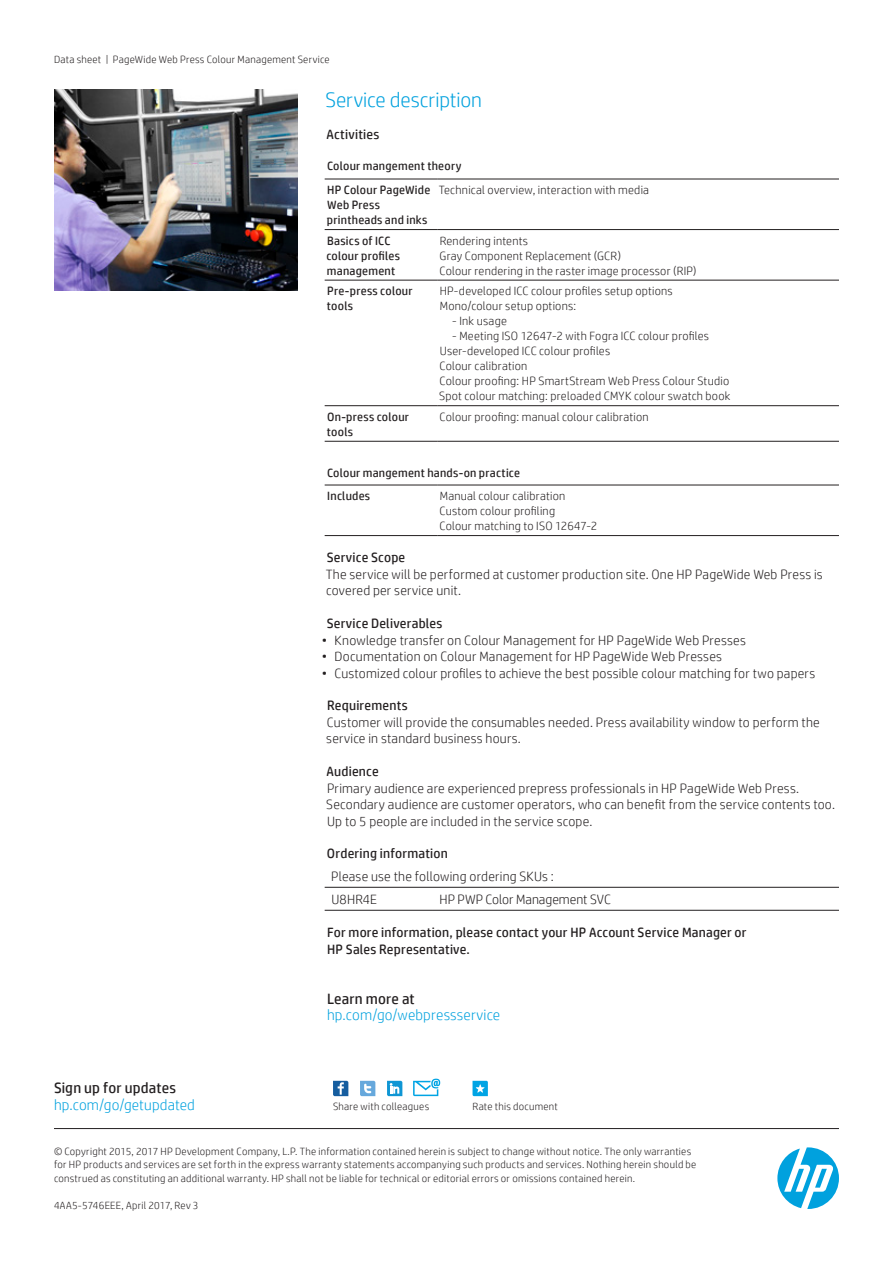
<style>
.page{position:relative;width:893px;height:1263px;background:#fff}
.page>*{position:absolute;margin:0;border:0;box-sizing:border-box;transform-origin:0 0}
.t1{font:300 21px "HP Simplified";letter-spacing:-.005em;color:#00a1de}
.t2{font:300 15px "HP Simplified";letter-spacing:.01em;color:#00a1de}
.t3{font:15px "HP Simplified";letter-spacing:.01em;color:#231f20}
.t4{font:300 13.5px/16.5px "HP Simplified";letter-spacing:.015em;color:#231f20}
.t5{font:13.5px/16.5px "HP Simplified";letter-spacing:.015em;color:#231f20}
.t6{font:300 12px/15px "HP Simplified";letter-spacing:.02em;color:#231f20}
.t7{font:12px/15px "HP Simplified";letter-spacing:.02em;color:#231f20}
.t8{font:300 10.5px/13.5px "HP Simplified";letter-spacing:.025em;color:#231f20}
</style>
<div class="page">
<svg style="left:473px;top:1081px;width:15px;height:15px"></svg>
<svg style="left:333px;top:1081px;width:15px;height:15px"></svg>
<svg style="left:360px;top:1081px;width:15px;height:15px"></svg>
<svg style="left:387px;top:1081px;width:15px;height:15px"></svg>
<svg style="left:413px;top:1079px;width:27px;height:17px"></svg>
<svg style="left:777px;top:1147px;width:62px;height:62px"></svg>
<hr style="left:54px;top:1128px;width:785px;height:1px;background:#231f20">
<hr style="left:325px;top:179px;width:112px;height:1px;background:#231f20">
<hr style="left:437px;top:179px;width:402px;height:1px;background:#231f20">
<hr style="left:325px;top:229px;width:112px;height:1px;background:#231f20">
<hr style="left:437px;top:229px;width:402px;height:1px;background:#231f20">
<hr style="left:325px;top:280px;width:112px;height:1px;background:#231f20">
<hr style="left:437px;top:280px;width:402px;height:1px;background:#231f20">
<hr style="left:325px;top:405px;width:112px;height:1px;background:#231f20">
<hr style="left:437px;top:405px;width:402px;height:1px;background:#231f20">
<hr style="left:325px;top:441px;width:112px;height:1px;background:#231f20">
<hr style="left:437px;top:441px;width:402px;height:1px;background:#231f20">
<hr style="left:325px;top:485px;width:112px;height:1px;background:#231f20">
<hr style="left:437px;top:485px;width:402px;height:1px;background:#231f20">
<hr style="left:325px;top:535px;width:112px;height:1px;background:#231f20">
<hr style="left:437px;top:535px;width:402px;height:1px;background:#231f20">
<hr style="left:325px;top:887px;width:108px;height:1px;background:#231f20">
<hr style="left:433px;top:887px;width:406px;height:1px;background:#231f20">
<hr style="left:325px;top:910px;width:108px;height:1px;background:#231f20">
<hr style="left:433px;top:910px;width:406px;height:1px;background:#231f20">
<img style="left:54px;top:89px;width:244px;height:202px">
<p class="t8" style="left:54px;top:52px;width:277px">Data sheet | PageWide Web Press Colour Management Service</p>
<h1 class="t1" style="left:326px;top:86px;width:158px">Service description</h1>
<p class="t5" style="left:326px;top:126px;width:54px">Activities</p>
<p class="t7" style="left:327px;top:154px;width:136px;line-height:23.7px">Colour mangement theory<br>HP Colour PageWide</p>
<p class="t7" style="left:327px;top:197px;width:102px">Web Press printheads and inks</p>
<p class="t6" style="left:439px;top:182px;width:212px">Technical overview, interaction with media</p>
<p class="t7" style="left:326px;top:233px;width:75px">Basics of ICC colour profiles management</p>
<p class="t6" style="left:439px;top:233px;width:258px">Rendering intents<br>Gray Component Replacement (GCR)<br>Colour rendering in the raster image processor (RIP)</p>
<p class="t7" style="left:327px;top:283px;width:87px">Pre-press colour tools</p>
<p class="t6" style="left:440px;top:283px;width:235px">HP-developed ICC colour profiles setup options<br>Mono/colour setup options:</p>
<p class="t6" style="left:452px;top:313px;width:56px">- Ink usage</p>
<p class="t6" style="left:439px;top:328px;width:293px;text-indent:13px">- Meeting ISO 12647-2 with Fogra ICC colour profiles User-developed ICC colour profiles<br>Colour calibration<br>Colour proofing: HP SmartStream Web Press Colour Studio Spot colour matching: preloaded CMYK colour swatch book</p>
<p class="t7" style="left:327px;top:409px;width:84px">On-press colour tools</p>
<p class="t6" style="left:439px;top:409px;width:211px">Colour proofing: manual colour calibration</p>
<p class="t7" style="left:327px;top:460px;width:195px;line-height:23.7px">Colour mangement hands-on practice<br>Includes</p>
<p class="t6" style="left:439px;top:488px;width:159px">Manual colour calibration<br>Custom colour profiling<br>Colour matching to ISO 12647-2</p>
<p class="t3" style="left:54px;top:1078px;width:123px">Sign up for updates</p>
<p class="t2" style="left:54px;top:1094px;width:142px">hp.com/go/getupdated</p>
<p class="t5" style="left:327px;top:549px;width:80px">Service Scope</p>
<p class="t4" style="left:326px;top:566px;width:498px">The service will be performed at customer production site. One HP PageWide Web Press is covered per service unit.</p>
<p class="t5" style="left:327px;top:615px;width:117px">Service Deliverables</p>
<p class="t4" style="left:322px;top:631px;width:425px">• Knowledge transfer on Colour Management for HP PageWide Web Presses</p>
<p class="t4" style="left:322px;top:648px;width:402px">• Documentation on Colour Management for HP PageWide Web Presses</p>
<p class="t4" style="left:322px;top:664px;width:495px">• Customized colour profiles to achieve the best possible colour matching for two papers</p>
<p class="t5" style="left:327px;top:697px;width:82px">Requirements</p>
<p class="t4" style="left:326px;top:713px;width:495px">Customer will provide the consumables needed. Press availability window to perform the service in standard business hours.</p>
<p class="t5" style="left:326px;top:763px;width:54px">Audience</p>
<p class="t4" style="left:326px;top:779px;width:510px">Primary audience are experienced prepress professionals in HP PageWide Web Press.<br>Secondary audience are customer operators, who can benefit from the service contents too.<br>Up to 5 people are included in the service scope.</p>
<p class="t5" style="left:327px;top:845px;width:122px">Ordering information</p>
<p class="t4" style="left:331px;top:865px;width:224px;line-height:23px">Please use the following ordering SKUs :<br>U8HR4E</p>
<p class="t4" style="left:440px;top:891px;width:173px">HP PWP Color Management SVC</p>
<p class="t5" style="left:327px;top:924px;width:421px">For more information, please contact your HP Account Service Manager or<br>HP Sales Representative.</p>
<p class="t3" style="left:327px;top:989px;width:89px">Learn more at</p>
<p class="t2" style="left:327px;top:1005px;width:175px">hp.com/go/webpressservice</p>
<p class="t8" style="left:333px;top:1099px;width:98px">Share with colleagues</p>
<p class="t8" style="left:472px;top:1099px;width:87px">Rate this document</p>
<p class="t8" style="left:54px;top:1144px;width:644px">© Copyright 2015, 2017 HP Development Company, L.P. The information contained herein is subject to change without notice. The only warranties for HP products and services are set forth in the express warranty statements accompanying such products and services. Nothing herein should be construed as constituting an additional warranty. HP shall not be liable for technical or editorial errors or omissions contained herein.</p>
<p class="t8" style="left:54px;top:1198px;width:146px">4AA5-5746EEE, April 2017, Rev 3</p>
</div>
